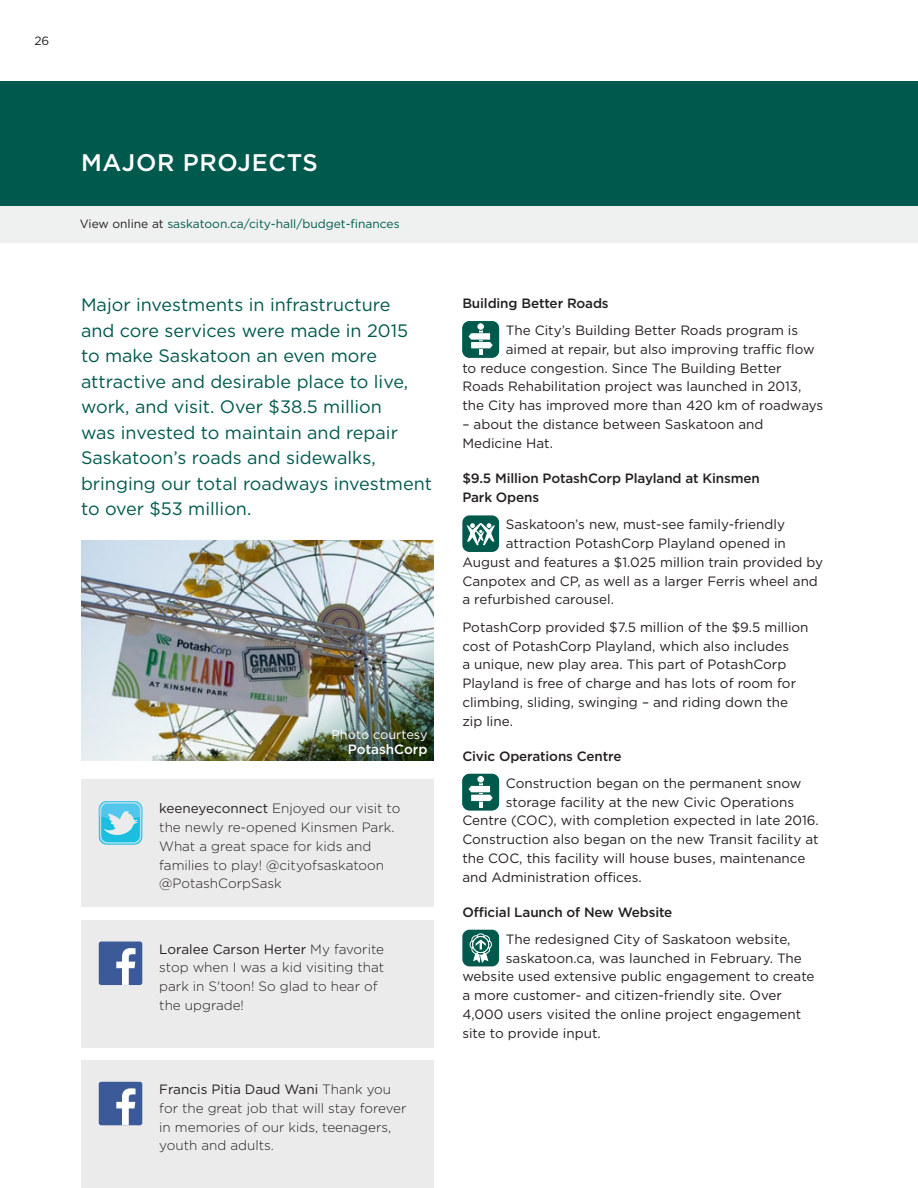
<style>
.page{position:relative;width:918px;height:1188px;background:#fff}
.page>*{position:absolute;margin:0;border:0;box-sizing:border-box;transform-origin:0 0}
.t1{font:500 24px "Gotham";letter-spacing:.025em;color:#fff}
.t2{font:18px/25.5px "Gotham";color:#00594d}
.t3{font:13.5px/18.8px "Gotham";color:#231f20}
.t4{font:300 13.5px/18.8px "Gotham";color:#231f20}
.t5{font:500 13.5px/19.5px "Gotham";letter-spacing:-.01em;color:#231f20}
.t6{font:500 13.5px "Gotham";color:#fff}
.t7{font:12.75px "Gotham";color:#fff}
.t8{font:12px "Gotham";color:#00594d}
.t9{font:12px "Gotham";color:#231f20}
.s1{color:#231f20}
.s2{font-weight:400}
</style>
<div class="page">
<div style="left:0;top:205px;width:918px;height:38px;background:#eff1f0"></div>
<div style="left:0;top:81px;width:918px;height:124px;background:#00594d"></div>
<div style="left:462px;top:321px;width:37px;height:37px;background:#00594d;border-radius:7px"></div>
<hr style="left:479px;top:328px;width:3px;height:27px;background:#fff">
<div style="left:477px;top:323px;width:7px;height:7px;background:#fff;border-radius:50%"></div>
<div style="left:477px;top:322px;width:8px;height:9px;border:1px solid #00594d;border-radius:50%"></div>
<svg style="left:468px;top:332px;width:25px;height:18px"></svg>
<div style="left:462px;top:515px;width:37px;height:37px;background:#00594d;border-radius:7px"></div>
<svg style="left:467px;top:523px;width:28px;height:22px"></svg>
<div style="left:462px;top:774px;width:37px;height:36px;background:#00594d;border-radius:7px"></div>
<hr style="left:479px;top:781px;width:3px;height:26px;background:#fff">
<div style="left:477px;top:775px;width:7px;height:8px;background:#fff;border-radius:50%"></div>
<div style="left:477px;top:775px;width:8px;height:8px;border:1px solid #00594d;border-radius:50%"></div>
<svg style="left:468px;top:785px;width:25px;height:17px"></svg>
<div style="left:462px;top:930px;width:37px;height:36px;background:#00594d;border-radius:7px"></div>
<svg style="left:469px;top:933px;width:24px;height:34px"></svg>
<div style="left:81px;top:780px;width:353px;height:127px;background:#ebebec"></div>
<svg style="left:99px;top:801px;width:43px;height:44px"></svg>
<svg style="left:99px;top:801px;width:43px;height:43px"></svg>
<div style="left:81px;top:920px;width:353px;height:128px;background:#ebebec"></div>
<div style="left:99px;top:942px;width:43px;height:43px;background:#3d5a98;border-radius:2px"></div>
<svg style="left:116px;top:948px;width:20px;height:37px"></svg>
<div style="left:81px;top:1061px;width:353px;height:127px;background:#ebebec"></div>
<div style="left:99px;top:1082px;width:43px;height:43px;background:#3d5a98;border-radius:2px"></div>
<svg style="left:116px;top:1088px;width:20px;height:37px"></svg>
<img style="left:81px;top:540px;width:353px;height:220px">
<p class="t9" style="left:34px;top:33px;width:16px">26</p>
<h1 class="t1" style="left:81px;top:147px;width:238px">MAJOR PROJECTS</h1>
<p class="t8" style="left:80px;top:216px;width:321px"><span class="s1">View online at</span> saskatoon.ca/city-hall/budget-finances</p>
<p class="t2" style="left:81px;top:292px;width:353px">Major investments in infrastructure<br>and core services were made in 2015<br>to make Saskatoon an even more attractive and desirable place to live, work, and visit. Over $38.5 million<br>was invested to maintain and repair Saskatoon’s roads and sidewalks, bringing our total roadways investment to over $53 million.</p>
<p class="t5" style="left:462px;top:293px;width:148px">Building Better Roads</p>
<p class="t3" style="left:506px;top:321px;width:294px">The City’s Building Better Roads program is</p>
<p class="t3" style="left:506px;top:340px;width:311px">aimed at repair, but also improving traffic flow</p>
<p class="t3" style="left:462px;top:358px;width:321px">to reduce congestion. Since The Building Better</p>
<p class="t3" style="left:462px;top:377px;width:341px">Roads Rehabilitation project was launched in 2013,</p>
<p class="t3" style="left:462px;top:396px;width:362px">the City has improved more than 420 km of roadways</p>
<p class="t3" style="left:462px;top:415px;width:303px">– about the distance between Saskatoon and<br>Medicine Hat.</p>
<p class="t5" style="left:462px;top:468px;width:299px">$9.5 Million PotashCorp Playland at Kinsmen<br>Park Opens</p>
<p class="t3" style="left:506px;top:515px;width:281px">Saskatoon’s new, must-see family-friendly</p>
<p class="t3" style="left:506px;top:534px;width:282px">attraction PotashCorp Playland opened in</p>
<p class="t3" style="left:462px;top:553px;width:362px">August and features a $1.025 million train provided by</p>
<p class="t3" style="left:462px;top:571px;width:357px">Canpotex and CP, as well as a larger Ferris wheel and</p>
<p class="t3" style="left:462px;top:590px;width:153px">a refurbished carousel.</p>
<p class="t3" style="left:462px;top:617px;width:348px">PotashCorp provided $7.5 million of the $9.5 million cost of PotashCorp Playland, which also includes<br>a unique, new play area. This part of PotashCorp Playland is free of charge and has lots of room for climbing, sliding, swinging – and riding down the zip line.</p>
<p class="t5" style="left:462px;top:746px;width:161px">Civic Operations Centre</p>
<p class="t3" style="left:506px;top:773px;width:297px">Construction began on the permanent snow</p>
<p class="t3" style="left:506px;top:792px;width:290px">storage facility at the new Civic Operations</p>
<p class="t3" style="left:462px;top:811px;width:358px">Centre (COC), with completion expected in late 2016.</p>
<p class="t3" style="left:462px;top:830px;width:358px">Construction also began on the new Transit facility at</p>
<p class="t3" style="left:462px;top:848px;width:345px">the COC, this facility will house buses, maintenance</p>
<p class="t3" style="left:462px;top:867px;width:181px">and Administration offices.</p>
<p class="t5" style="left:462px;top:902px;width:212px">Official Launch of New Website</p>
<p class="t3" style="left:506px;top:929px;width:286px">The redesigned City of Saskatoon website,</p>
<p class="t3" style="left:506px;top:948px;width:298px">saskatoon.ca, was launched in February. The</p>
<p class="t3" style="left:462px;top:967px;width:354px">website used extensive public engagement to create</p>
<p class="t3" style="left:462px;top:986px;width:321px">a more customer- and citizen-friendly site. Over</p>
<p class="t3" style="left:462px;top:1004px;width:340px">4,000 users visited the online project engagement</p>
<p class="t3" style="left:462px;top:1023px;width:140px">site to provide input.</p>
<p class="t7" style="left:331px;top:727px;width:98px">Photo courtesy</p>
<p class="t6" style="left:348px;top:740px;width:81px">PotashCorp</p>
<p class="t4" style="left:159px;top:799px;width:243px"><span class="s2">keeneyeconnect</span> Enjoyed our visit to the newly re-opened Kinsmen Park.<br>What a great space for kids and families to play! @cityofsaskatoon @PotashCorpSask</p>
<p class="t4" style="left:159px;top:939px;width:226px"><span class="s2">Loralee Carson Herter</span> My favorite stop when I was a kid visiting that park in S'toon! So glad to hear of the upgrade!</p>
<p class="t4" style="left:159px;top:1080px;width:249px"><span class="s2">Francis Pitia Daud Wani</span> Thank you for the great job that will stay forever in memories of our kids, teenagers, youth and adults.</p>
</div>
